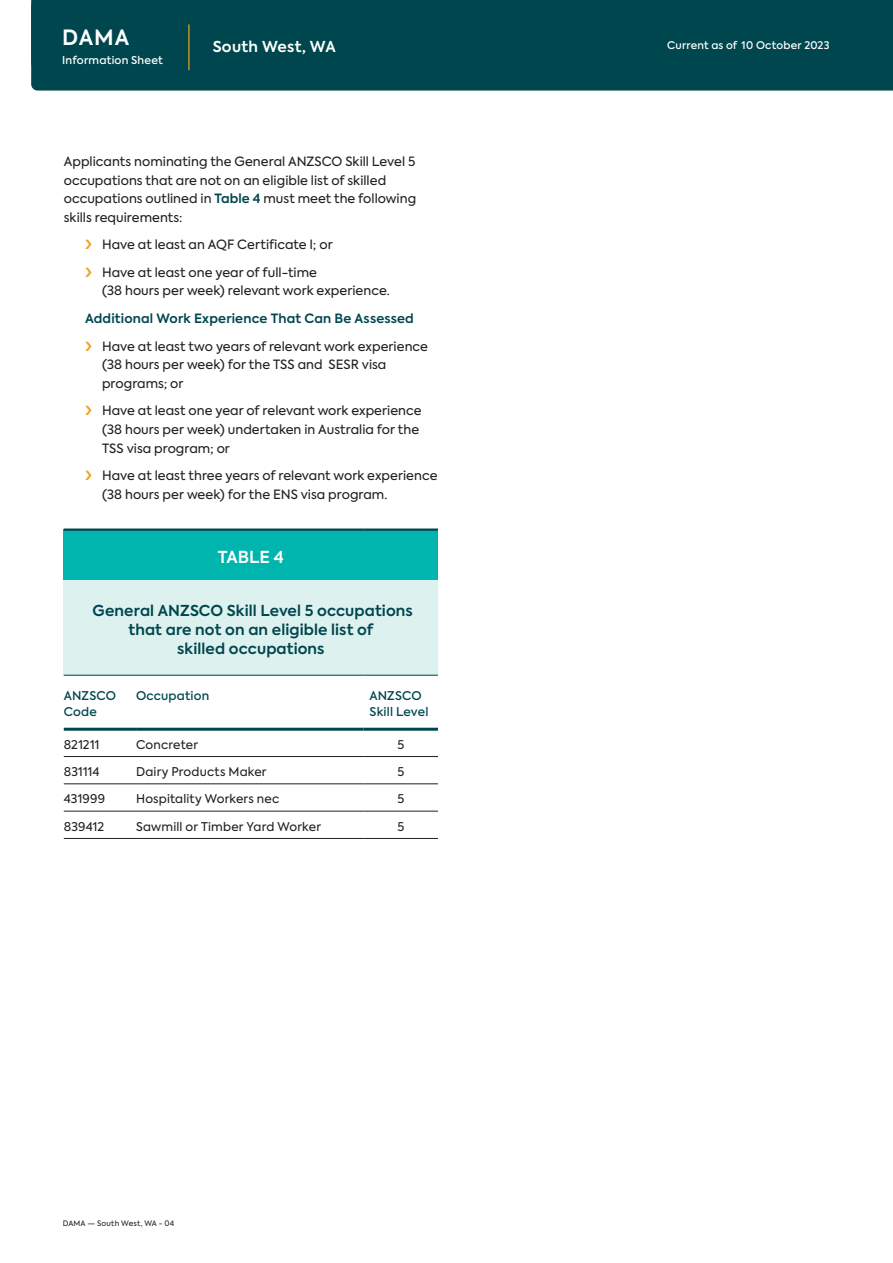
<style>
.page{position:relative;width:893px;height:1263px;background:#fff}
.page>*{position:absolute;margin:0;border:0;box-sizing:border-box;transform-origin:0 0}
.t1{font:600 21px "Axiforma";color:#fff}
.t2{font:600 16.5px "Axiforma";letter-spacing:-.005em;color:#fff}
.Text_-_Body{font:600 15px/18.8px "Axiforma";letter-spacing:.01em;color:#00464e;text-align:center}
.t3{font:600 15px "Axiforma";letter-spacing:.015em;color:#fff}
.t4{font:12.75px/18.8px "Axiforma";letter-spacing:.005em;color:#231f20}
.t5{font:600 12.75px "Axiforma";letter-spacing:.015em;color:#00464e}
.t6{font:12px "Axiforma";letter-spacing:.015em;color:#231f20}
.t7{font:500 12px/16.5px "Axiforma";letter-spacing:.015em;color:#00464e}
.t8{font:500 10.8px "Axiforma";letter-spacing:.02em;color:#fff}
.t9{font:500 10.5px "Axiforma";letter-spacing:.02em;color:#fff}
.t10{font:7.5px "Axiforma";letter-spacing:.025em;color:#231f20}
.s1{font-weight:600;color:#00464e}
</style>
<div class="page">
<div style="left:64px;top:530px;width:374px;height:50px;background:#00b5ae"></div>
<div style="left:64px;top:580px;width:374px;height:95px;background:#ddf1ef"></div>
<hr style="left:64px;top:756px;width:72px;height:1px;background:#231f20">
<hr style="left:136px;top:756px;width:228px;height:1px;background:#231f20">
<hr style="left:364px;top:756px;width:74px;height:1px;background:#231f20">
<hr style="left:64px;top:783px;width:72px;height:1px;background:#231f20">
<hr style="left:136px;top:783px;width:228px;height:1px;background:#231f20">
<hr style="left:364px;top:783px;width:74px;height:1px;background:#231f20">
<hr style="left:64px;top:811px;width:72px;height:1px;background:#231f20">
<hr style="left:136px;top:811px;width:228px;height:1px;background:#231f20">
<hr style="left:364px;top:811px;width:74px;height:1px;background:#231f20">
<hr style="left:64px;top:838px;width:72px;height:1px;background:#231f20">
<hr style="left:136px;top:838px;width:228px;height:1px;background:#231f20">
<hr style="left:364px;top:838px;width:74px;height:1px;background:#231f20">
<hr style="left:64px;top:675px;width:72px;height:1px;background:#00464e">
<hr style="left:136px;top:675px;width:228px;height:1px;background:#00464e">
<hr style="left:364px;top:675px;width:74px;height:1px;background:#00464e">
<hr style="left:64px;top:728px;width:72px;height:3px;background:#00464e">
<hr style="left:136px;top:728px;width:228px;height:3px;background:#00464e">
<hr style="left:364px;top:728px;width:74px;height:3px;background:#00464e">
<hr style="left:64px;top:528px;width:72px;height:3px;background:#00464e">
<hr style="left:136px;top:528px;width:228px;height:3px;background:#00464e">
<hr style="left:364px;top:528px;width:74px;height:3px;background:#00464e">
<div style="left:31px;top:0;width:862px;height:91px;background:#00464e"></div>
<hr style="left:188px;top:24px;width:2px;height:46px;background:#efa31f">
<p class="t1" style="left:62px;top:23px;width:68px">DAMA</p>
<p class="t8" style="left:62px;top:53px;width:102px">Information Sheet</p>
<p class="t3" style="left:213px;top:36px;width:124px">South West, WA</p>
<p class="t4" style="left:64px;top:152px;width:354px">Applicants nominating the General ANZSCO Skill Level 5 occupations that are not on an eligible list of skilled occupations outlined in <span class="s1">Table 4</span> must meet the following skills requirements:</p>
<p class="t4" style="left:102px;top:236px;width:232px">Have at least an AQF Certificate I; or</p>
<p class="t4" style="left:102px;top:263px;width:289px">Have at least one year of full-time<br>(38 hours per week) relevant work experience.</p>
<p class="t5" style="left:85px;top:310px;width:330px">Additional Work Experience That Can Be Assessed</p>
<p class="t4" style="left:102px;top:337px;width:327px">Have at least two years of relevant work experience (38 hours per week) for the TSS and SESR visa programs; or</p>
<p class="t4" style="left:102px;top:402px;width:321px">Have at least one year of relevant work experience (38 hours per week) undertaken in Australia for the<br>TSS visa program; or</p>
<p class="t4" style="left:102px;top:466px;width:337px">Have at least three years of relevant work experience (38 hours per week) for the ENS visa program.</p>
<p class="t2" style="left:218px;top:546px;width:67px">TABLE 4</p>
<p class="Text_-_Body" style="left:93px;top:602px;width:322px">General ANZSCO Skill Level 5 occupations that are not on an eligible list of<br>skilled occupations</p>
<p class="t7" style="left:64px;top:687px;width:54px">ANZSCO<br>Code</p>
<p class="t7" style="left:136px;top:687px;width:75px">Occupation</p>
<p class="t7" style="left:370px;top:687px;width:60px">ANZSCO<br>Skill Level</p>
<p class="t6" style="left:64px;top:737px;width:37px">821211</p>
<p class="t6" style="left:136px;top:737px;width:63px">Concreter</p>
<p class="t6" style="left:397px;top:737px;width:8px">5</p>
<p class="t6" style="left:64px;top:764px;width:37px">831114</p>
<p class="t6" style="left:136px;top:764px;width:132px">Dairy Products Maker</p>
<p class="t6" style="left:397px;top:764px;width:8px">5</p>
<p class="t6" style="left:64px;top:791px;width:43px">431999</p>
<p class="t6" style="left:136px;top:791px;width:145px">Hospitality Workers nec</p>
<p class="t6" style="left:397px;top:791px;width:8px">5</p>
<p class="t6" style="left:64px;top:819px;width:42px">839412</p>
<p class="t6" style="left:136px;top:819px;width:186px">Sawmill or Timber Yard Worker</p>
<p class="t6" style="left:397px;top:819px;width:8px">5</p>
<p class="t10" style="left:63px;top:1218px;width:113px">DAMA — South West, WA - 04</p>
<p class="t9" style="left:667px;top:39px;width:164px">Current as of 10 October 2023</p>
</div>
